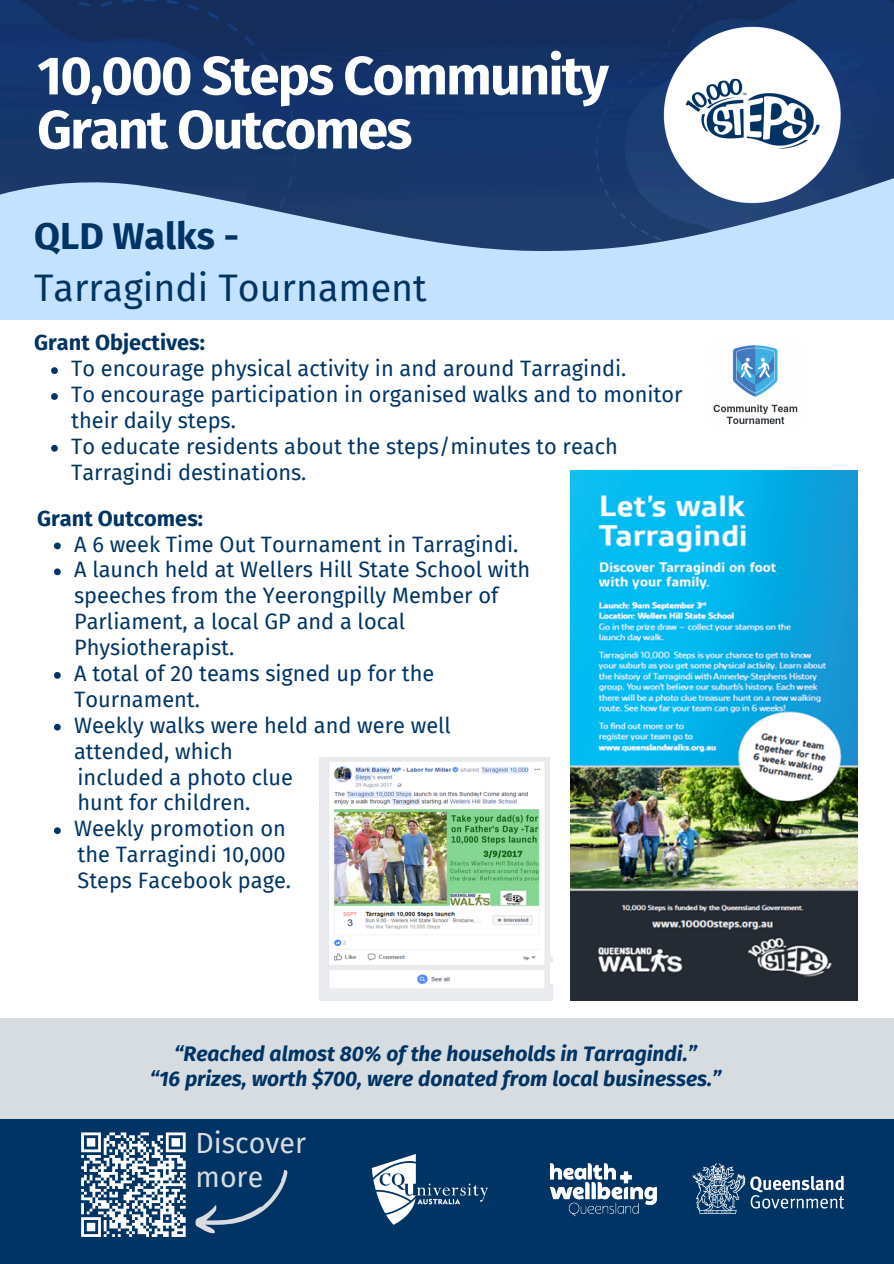
<style>
.page{position:relative;width:894px;height:1264px;background:#fff}
.page>*{position:absolute;margin:0;border:0;box-sizing:border-box;transform-origin:0 0}
.t1{font:700 54px/54px "Fira Sans";letter-spacing:-.035em;color:#fff}
.t2{font:37.5px/51.8px "Fira Sans";color:#003465}
.t3{font:28.5px/33.8px "Fira Sans";color:#d7dce1}
.t4{font:21.75px/25.8px "Fira Sans";color:#003465}
.t5{font:700 21.75px "Fira Sans";color:#003465}
.t6{font:italic 700 21px/25px "Fira Sans";color:#003465;text-align:center}
.s1{font-weight:700}
</style>
<div class="page">
<img style="left:0;top:0;width:893px;height:159px">
<img style="left:659px;top:25px;width:184px;height:134px">
<div style="left:0;top:1113px;width:893px;height:150px;background:#003465"></div>
<svg style="left:0;top:159px;width:893px;height:161px;background:#8dabce"></svg>
<img style="left:371px;top:1154px;width:118px;height:71px">
<img style="left:550px;top:1163px;width:293px;height:52px">
<svg style="left:81px;top:1132px;width:207px;height:105px"></svg>
<div style="left:0;top:1018px;width:893px;height:101px;background:#d7dce1"></div>
<img style="left:713px;top:345px;width:85px;height:79px">
<img style="left:570px;top:470px;width:287px;height:530px">
<img style="left:320px;top:757px;width:232px;height:243px">
<svg style="left:54px;top:542px;width:7px;height:7px"></svg>
<svg style="left:54px;top:568px;width:7px;height:7px"></svg>
<svg style="left:54px;top:672px;width:7px;height:6px"></svg>
<svg style="left:54px;top:723px;width:7px;height:7px"></svg>
<svg style="left:54px;top:827px;width:7px;height:7px"></svg>
<svg style="left:51px;top:367px;width:7px;height:7px"></svg>
<svg style="left:51px;top:393px;width:7px;height:7px"></svg>
<svg style="left:51px;top:445px;width:7px;height:6px"></svg>
<p class="t1" style="left:37px;top:49px;width:573px">10,000 Steps Community<br>Grant Outcomes</p>
<p class="t2" style="left:34px;top:211px;width:394px"><span class="s1">QLD Walks -<br></span>Tarragindi Tournament</p>
<p class="t5" style="left:34px;top:330px;width:172px">Grant Objectives:</p>
<p class="t4" style="left:71px;top:356px;width:556px">To encourage physical activity in and around Tarragindi.</p>
<p class="t4" style="left:71px;top:382px;width:612px">To encourage participation in organised walks and to monitor their daily steps.</p>
<p class="t4" style="left:71px;top:433px;width:548px">To educate residents about the steps/minutes to reach<br>Tarragindi destinations.</p>
<p class="t5" style="left:37px;top:505px;width:167px">Grant Outcomes:</p>
<p class="t4" style="left:74px;top:531px;width:445px">A 6 week Time Out Tournament in Tarragindi.</p>
<p class="t4" style="left:74px;top:557px;width:457px">A launch held at Wellers Hill State School with speeches from the Yeerongpilly Member of Parliament, a local GP and a local Physiotherapist.</p>
<p class="t4" style="left:74px;top:660px;width:361px">A total of 20 teams signed up for the<br>Tournament.</p>
<h4 class="t4" style="left:74px;top:712px;width:378px">Weekly walks were held and were well attended, which</h4>
<p class="t4" style="left:77px;top:764px;width:217px">included a photo clue</p>
<p class="t4" style="left:77px;top:790px;width:174px">hunt for children.</p>
<p class="t4" style="left:74px;top:816px;width:213px">Weekly promotion on</p>
<p class="t4" style="left:77px;top:842px;width:210px">the Tarragindi 10,000</p>
<p class="t4" style="left:77px;top:867px;width:215px">Steps Facebook page.</p>
<h3 class="t6" style="left:150px;top:1041px;width:573px">“Reached almost 80% of the households in Tarragindi.”<br>“16 prizes, worth $700, were donated from local businesses.”</h3>
<h4 class="t3" style="left:195px;top:1126px;width:112px">Discover more</h4>
</div>
